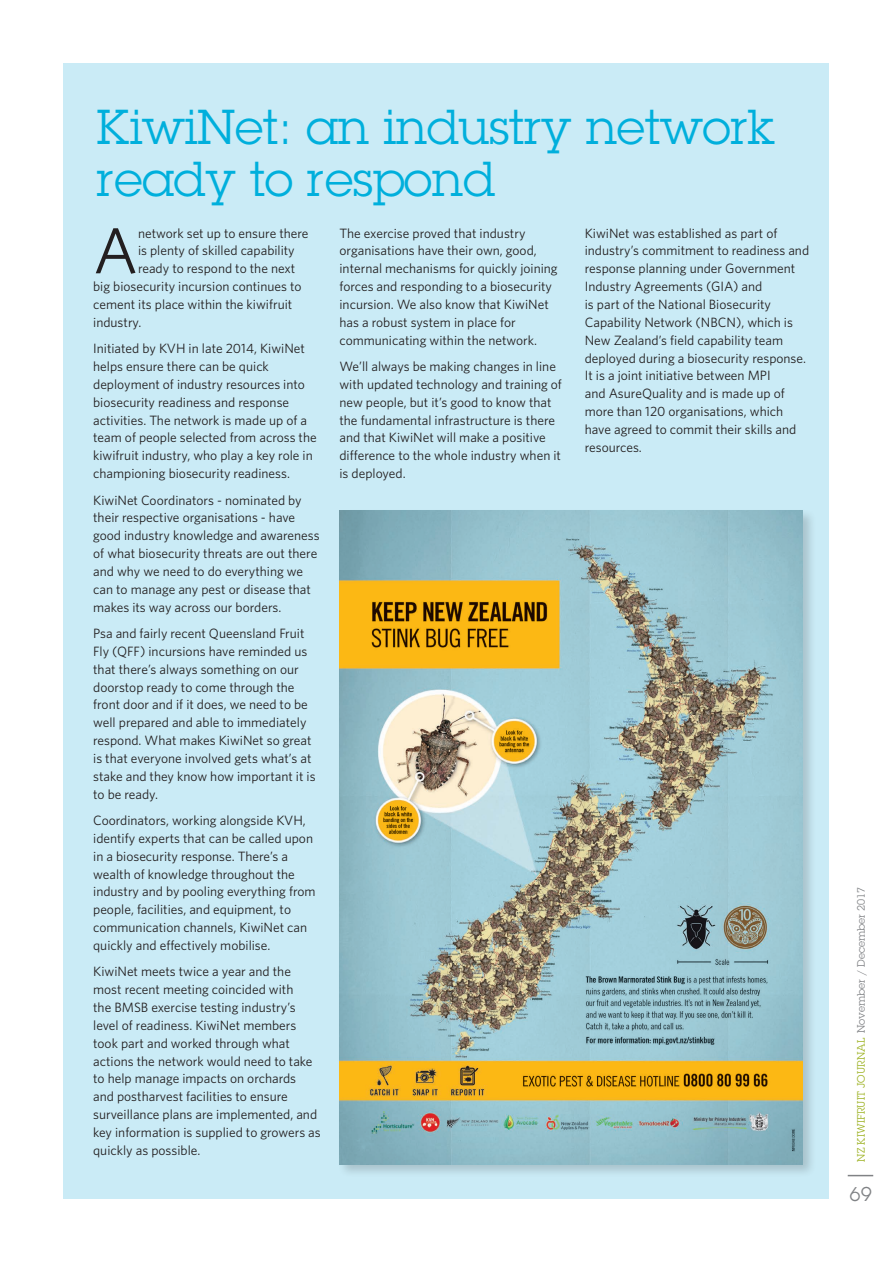
<style>
.page{position:relative;width:893px;height:1263px;background:#fff}
.page>*{position:absolute;margin:0;border:0;box-sizing:border-box;transform-origin:0 0}
.t1{font:64.8px "Whitney";color:#231f20}
.t2{font:48px/52.5px "Lubalin Graph";letter-spacing:-.005em;color:#00afdc}
.t3{font:19.5px "Lubalin Graph";color:#808285}
.t4{font:13.5px/17.9px "Whitney";color:#231f20}
.t5{font:10.5px "Lubalin Graph";color:#808285}
.s1{color:#9eb325}
</style>
<div class="page">
<svg style="left:848px;top:1175px;width:25px;height:1px"></svg>
<div style="left:64px;top:64px;width:765px;height:1135px;background:#caebf6"></div>
<div style="left:337px;top:508px;width:480px;height:671px;background:#231f20;opacity:.2"></div>
<img style="left:339px;top:511px;width:463px;height:653px">
<h2 class="t2" style="left:96px;top:100px;width:680px">KiwiNet: an industry network ready to respond</h2>
<h1 class="t1" style="left:93px;top:208px;width:46px">A</h1>
<p class="t4" style="left:138px;top:224px;width:172px">network set up to ensure there</p>
<p class="t4" style="left:585px;top:224px;width:226px">KiwiNet was established as part of industry’s commitment to readiness and response planning under Government Industry Agreements (GIA) and<br>is part of the National Biosecurity Capability Network (NBCN), which is New Zealand’s field capability team deployed during a biosecurity response.<br>It is a joint initiative between MPI<br>and AsureQuality and is made up of more than 120 organisations, which have agreed to commit their skills and resources.</p>
<p class="t4" style="left:339px;top:224px;width:220px">The exercise proved that industry organisations have their own, good, internal mechanisms for quickly joining forces and responding to a biosecurity incursion. We also know that KiwiNet has a robust system in place for communicating within the network.</p>
<p class="t4" style="left:339px;top:357px;width:224px">We’ll always be making changes in line with updated technology and training of new people, but it’s good to know that the fundamental infrastructure is there and that KiwiNet will make a positive difference to the whole industry when it is deployed.</p>
<p class="t4" style="left:138px;top:241px;width:158px">is plenty of skilled capability</p>
<p class="t4" style="left:138px;top:259px;width:159px">ready to respond to the next</p>
<p class="t4" style="left:93px;top:277px;width:210px">big biosecurity incursion continues to</p>
<p class="t4" style="left:93px;top:295px;width:201px">cement its place within the kiwifruit</p>
<p class="t4" style="left:93px;top:313px;width:50px">industry.</p>
<p class="t4" style="left:93px;top:339px;width:225px">Initiated by KVH in late 2014, KiwiNet helps ensure there can be quick deployment of industry resources into biosecurity readiness and response activities. The network is made up of a team of people selected from across the kiwifruit industry, who play a key role in championing biosecurity readiness.</p>
<p class="t4" style="left:93px;top:490px;width:228px">KiwiNet Coordinators - nominated by their respective organisations - have good industry knowledge and awareness of what biosecurity threats are out there and why we need to do everything we can to manage any pest or disease that makes its way across our borders.</p>
<p class="t4" style="left:93px;top:624px;width:224px">Psa and fairly recent Queensland Fruit Fly (QFF) incursions have reminded us that there’s always something on our doorstop ready to come through the front door and if it does, we need to be well prepared and able to immediately respond. What makes KiwiNet so great is that everyone involved gets what’s at stake and they know how important it is to be ready.</p>
<p class="t4" style="left:93px;top:811px;width:224px">Coordinators, working alongside KVH, identify experts that can be called upon in a biosecurity response. There’s a wealth of knowledge throughout the industry and by pooling everything from people, facilities, and equipment, to communication channels, KiwiNet can quickly and effectively mobilise.</p>
<p class="t4" style="left:93px;top:962px;width:229px">KiwiNet meets twice a year and the most recent meeting coincided with<br>the BMSB exercise testing industry’s level of readiness. KiwiNet members took part and worked through what actions the network would need to take to help manage impacts on orchards<br>and postharvest facilities to ensure surveillance plans are implemented, and key information is supplied to growers as quickly as possible.</p>
<p class="t5" style="left:855px;top:1162px;width:277px;rotate:-90deg"><span class="s1">NZ KIWIFRUIT JOURNAL</span> November / December 2017</p>
<h3 class="t3" style="left:849px;top:1182px;width:24px">69</h3>
</div>
